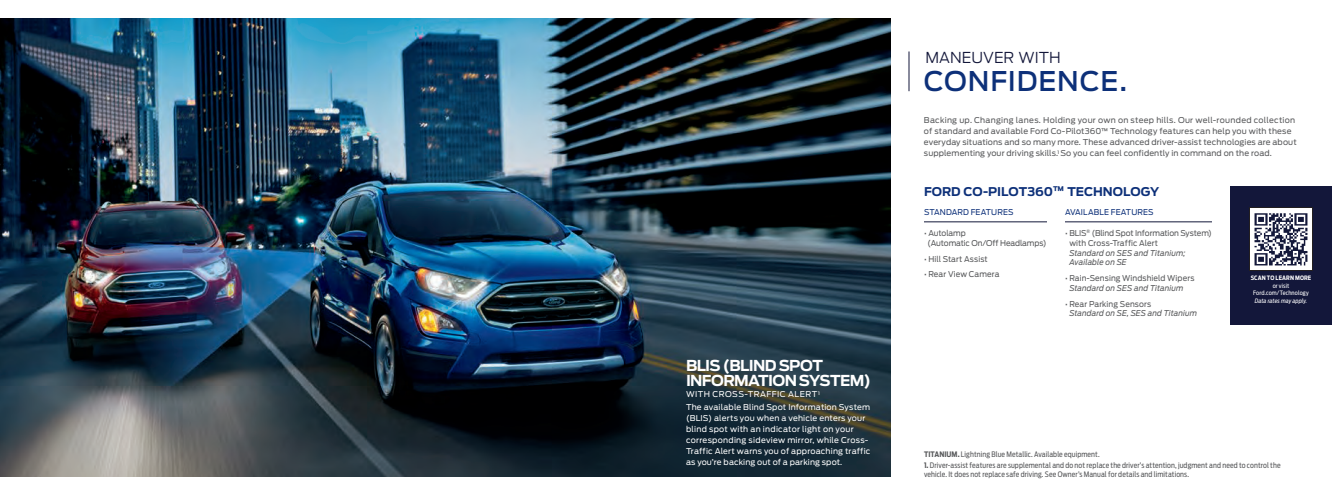
<style>
.page{position:relative;width:1332px;height:495px;background:#fff}
.page>*{position:absolute;margin:0;border:0;box-sizing:border-box;transform-origin:0 0}
.t1{font:500 27px "Ford Antenna";letter-spacing:.03em;color:#0d3079}
.t2{font:700 15px/15px "Ford Antenna";letter-spacing:-.045em;color:#fff}
.t3{font:300 15px "Ford Antenna";letter-spacing:.005em;color:#13173a}
.t4{font:700 12px "Ford Antenna";color:#0d3079}
.t5{font:8px/11px "Ford Antenna";letter-spacing:.015em;color:#57585a}
.t6{font:8px/11px "Ford Antenna";letter-spacing:.025em;color:#fff}
.t7{font:8px/9.8px "Ford Antenna";letter-spacing:-.005em;color:#57585a;scale:.95 1}
.t8{font:8px/9.8px "Ford Antenna";letter-spacing:.015em;color:#57585a;scale:.95 1}
.t9{font:italic 8px/9.8px "Ford Antenna";color:#57585a;scale:.95 1}
.t10{font:8px/9.8px "Ford Antenna";letter-spacing:-.01em;color:#57585a;scale:.95 1}
.t11{font:8px "Ford Antenna";letter-spacing:.015em;color:#0d3079;scale:.95 1}
.t12{font:8px "Ford Antenna";letter-spacing:.055em;color:#fff}
.t13{font:7.5px/8.5px "Ford Antenna Cond";letter-spacing:.015em;color:#57585a}
.t14{font:6px/7.5px "Ford Antenna Cond";letter-spacing:.02em;color:#fff;text-align:center}
.s1{font-weight:500;font-size:6.5px}
.s2{font-size:10.5px}
.s3{font-style:italic}
.s4{font-style:normal}
.s5{font-weight:700}
</style>
<div class="page">
<img style="left:0;top:18px;width:891px;height:459px">
<hr style="left:908px;top:52px;width:2px;height:39px;background:#13173a">
<hr style="left:924px;top:221px;width:123px;height:1px;background:#13173a">
<hr style="left:1065px;top:221px;width:147px;height:1px;background:#13173a">
<div style="left:1230px;top:186px;width:102px;height:139px;background:#13173a"></div>
<img style="left:1251px;top:209px;width:60px;height:60px">
<div style="left:1249px;top:207px;width:64px;height:64px;border:1px solid #231f20"></div>
<h3 class="t2" style="left:686px;top:356px;width:186px">BLIS (BLIND SPOT<br>INFORMATION SYSTEM)</h3>
<p class="t12" style="left:686px;top:387px;width:136px">WITH CROSS-TRAFFIC ALERT<sup>1</sup></p>
<p class="t6" style="left:686px;top:401px;width:186px">The available Blind Spot Information System (BLIS) alerts you when a vehicle enters your blind spot with an indicator light on your corresponding sideview mirror, while Cross-Traffic Alert warns you of approaching traffic as you’re backing out of a parking spot.</p>
<h2 class="t3" style="left:925px;top:45px;width:137px">MANEUVER WITH</h2>
<h2 class="t1" style="left:924px;top:58px;width:205px">CONFIDENCE.</h2>
<p class="t5" style="left:924px;top:114px;width:374px">Backing up. Changing lanes. Holding your own on steep hills. Our well-rounded collection of standard and available Ford Co-Pilot360<span class="s1">™</span> Technology features can help you with these everyday situations and so many more. These advanced driver-assist technologies are about supplementing your driving skills.<sup>1</sup> So you can feel confidently in command on the road.</p>
<h3 class="t4" style="left:924px;top:180px;width:237px">FORD CO-PILOT360<span class="s2">™</span> TECHNOLOGY</h3>
<h4 class="t11" style="left:924px;top:205px;width:96px">STANDARD FEATURES</h4>
<p class="t10" style="left:928px;top:227px;width:127px;text-indent:-4px">• Autolamp<br>(Automatic On/Off Headlamps)</p>
<p class="t8" style="left:924px;top:253px;width:69px">• Hill Start Assist</p>
<p class="t8" style="left:924px;top:269px;width:81px">• Rear View Camera</p>
<h4 class="t11" style="left:1065px;top:205px;width:95px">AVAILABLE FEATURES</h4>
<p class="t7" style="left:1069px;top:227px;width:152px;text-indent:-4px">• BLIS<sup>®</sup> (Blind Spot Information System) with Cross-Traffic Alert<br><span class="s3">Standard on SES and Titanium;<br>Available on SE</span></p>
<p class="t8" style="left:1069px;top:272px;width:133px;text-indent:-4px">• Rain-Sensing Windshield Wipers<br><span class="s3">Standard on SES and Titanium</span></p>
<p class="t9" style="left:1069px;top:298px;width:136px;text-indent:-4px"><span class="s4">• Rear Parking Sensors<br></span>Standard on SE, SES and Titanium</p>
<p class="t14" style="left:1251px;top:274px;width:62px"><span class="s5">SCAN TO LEARN MORE </span>or visit<br>Ford.com/Technology<br><span class="s3">Data rates may apply.</span></p>
<p class="t13" style="left:924px;top:449px;width:177px"><span class="s5">TITANIUM.</span> Lightning Blue Metallic. Available equipment.</p>
<p class="t13" style="left:924px;top:461px;width:358px"><span class="s5">1.</span> Driver-assist features are supplemental and do not replace the driver’s attention, judgment and need to control the vehicle. It does not replace safe driving. See Owner’s Manual for details and limitations.</p>
</div>
